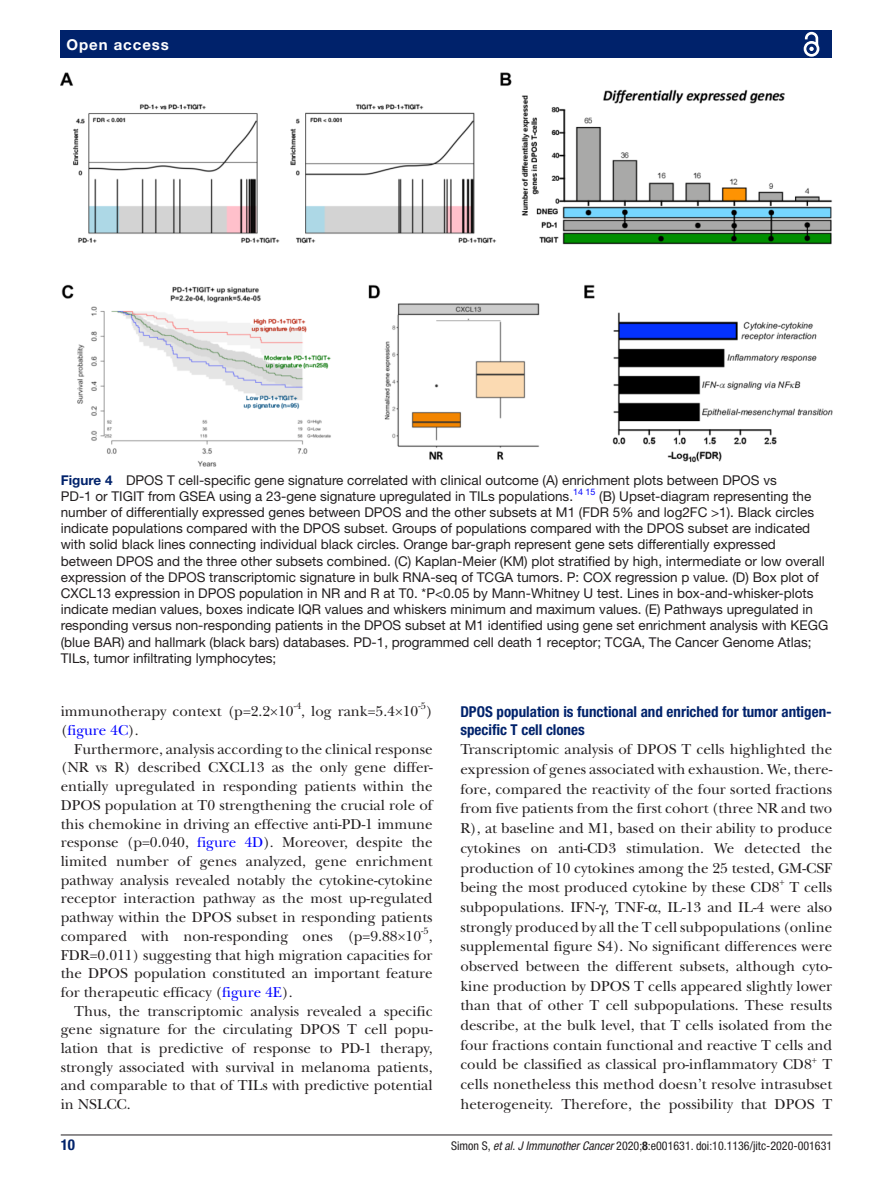
<style>
.page{position:relative;width:893px;height:1191px;background:#fff}
.page>*{position:absolute;margin:0;border:0;box-sizing:border-box;transform-origin:0 0}
.t1{font:15px/19.6px "New Baskerville";color:#231f20;text-align:justify}
.t2{font:700 condensed 15px/18px "Helvetica Neue LT Std";color:#00226b}
.t3{font:15px "New Baskerville";color:#00f}
.t4{font:700 15px "Helvetica Neue LT Std";letter-spacing:.065em;color:#fff}
.t5{font:13.5px/16.2px "Helvetica Neue LT Std";color:#231f20}
.t6{font:condensed 12px "Helvetica Neue LT Std";color:#231f20}
.t7{font:9.9px "New Baskerville";color:#231f20}
.s1{font-weight:700;color:#00226b}
.s2{color:#231f20}
.s3{color:#00f}
.s4{font-style:italic}
.s5{font-weight:700}
</style>
<div class="page">
<hr style="left:61px;top:1134px;width:771px;height:1px;background:#231f20">
<div style="left:61px;top:31px;width:771px;height:27px;background:#00226b"></div>
<svg style="left:803px;top:31px;width:17px;height:26px"></svg>
<img style="left:61px;top:73px;width:771px;height:394px">
<p class="t4" style="left:66px;top:35px;width:104px">Open access</p>
<p class="t5" style="left:61px;top:471px;width:769px"><span class="s1">Figure 4</span> DPOS T cell-specific gene signature correlated with clinical outcome (A) enrichment plots between DPOS vs<br>PD-1 or TIGIT from GSEA using a 23-gene signature upregulated in TILs populations.<sup>14</sup> <sup>15</sup> (B) Upset-diagram representing the number of differentially expressed genes between DPOS and the other subsets at M1 (FDR 5% and log2FC &gt;1). Black circles indicate populations compared with the DPOS subset. Groups of populations compared with the DPOS subset are indicated with solid black lines connecting individual black circles. Orange bar-graph represent gene sets differentially expressed between DPOS and the three other subsets combined. (C) Kaplan-Meier (KM) plot stratified by high, intermediate or low overall expression of the DPOS transcriptomic signature in bulk RNA-seq of TCGA tumors. P: COX regression p value. (D) Box plot of CXCL13 expression in DPOS population in NR and R at T0. *P&lt;0.05 by Mann-Whitney U test. Lines in box-and-whisker-plots indicate median values, boxes indicate IQR values and whiskers minimum and maximum values. (E) Pathways upregulated in responding versus non-responding patients in the DPOS subset at M1 identified using gene set enrichment analysis with KEGG (blue BAR) and hallmark (black bars) databases. PD-1, programmed cell death 1 receptor; TCGA, The Cancer Genome Atlas; TILs, tumor infiltrating lymphocytes;</p>
<p class="t1" style="left:61px;top:701px;width:234px">immunotherapy context (p=2.2×10</p>
<p class="t7" style="left:294px;top:700px;width:9px">-4</p>
<p class="t1" style="left:301px;top:701px;width:119px">, log rank=5.4×10</p>
<p class="t7" style="left:418px;top:700px;width:9px">-5</p>
<p class="t1" style="left:426px;top:701px;width:8px">)</p>
<p class="t3" style="left:61px;top:721px;width:80px"><span class="s2">(</span>figure 4C<span class="s2">).</span></p>
<p class="t1" style="left:74px;top:739px;width:360px">Furthermore, analysis according to the clinical response</p>
<p class="t1" style="left:61px;top:758px;width:373px">(NR vs R) described CXCL13 as the only gene differ-</p>
<p class="t1" style="left:61px;top:776px;width:373px">entially upregulated in responding patients within the</p>
<p class="t1" style="left:61px;top:795px;width:373px">DPOS population at T0 strengthening the crucial role of</p>
<p class="t1" style="left:61px;top:814px;width:373px">this chemokine in driving an effective anti-PD-1 immune</p>
<p class="t1" style="left:61px;top:832px;width:373px">response (p=0.040, <span class="s3">figure 4D</span>). Moreover, despite the</p>
<p class="t1" style="left:61px;top:851px;width:373px">limited number of genes analyzed, gene enrichment</p>
<p class="t1" style="left:61px;top:870px;width:373px">pathway analysis revealed notably the cytokine-cytokine</p>
<p class="t1" style="left:61px;top:888px;width:373px">receptor interaction pathway as the most up-regulated</p>
<p class="t1" style="left:61px;top:907px;width:373px">pathway within the DPOS subset in responding patients</p>
<p class="t1" style="left:61px;top:926px;width:373px">compared with non-responding ones (p=9.88×10<sup>-5</sup>,</p>
<p class="t1" style="left:61px;top:945px;width:373px">FDR=0.011) suggesting that high migration capacities for</p>
<p class="t1" style="left:61px;top:963px;width:373px">the DPOS population constituted an important feature</p>
<p class="t1" style="left:61px;top:982px;width:233px">for therapeutic efficacy (<span class="s3">figure 4E</span>).</p>
<p class="t1" style="left:74px;top:1001px;width:360px">Thus, the transcriptomic analysis revealed a specific</p>
<p class="t1" style="left:61px;top:1019px;width:373px">gene signature for the circulating DPOS T cell popu-</p>
<p class="t1" style="left:61px;top:1038px;width:373px">lation that is predictive of response to PD-1 therapy,</p>
<p class="t1" style="left:61px;top:1057px;width:373px">strongly associated with survival in melanoma patients,</p>
<p class="t1" style="left:61px;top:1075px;width:373px">and comparable to that of TILs with predictive potential</p>
<p class="t1" style="left:61px;top:1094px;width:71px">in NSLCC.</p>
<p class="t2" style="left:460px;top:702px;width:373px">DPOS population is functional and enriched for tumor antigen&shy;specific T cell clones</p>
<p class="t1" style="left:460px;top:740px;width:373px">Transcriptomic analysis of DPOS T cells highlighted the expression of genes associated with exhaustion. We, there&shy;fore, compared the reactivity of the four sorted fractions from five patients from the first cohort (three NR and two R), at baseline and M1, based on their ability to produce cytokines on anti-CD3 stimulation. We detected the production of 10 cytokines among the 25 tested, GM-CSF being the most produced cytokine by these CD8</p>
<p class="t7" style="left:779px;top:876px;width:7px">+</p>
<p class="t1" style="left:460px;top:877px;width:373px;text-indent:329px">T cells subpopulations. IFN- , TNF- , IL-13 and IL-4 were also strongly produced by all the T cell subpopulations (online supplemental figure S4). No significant differences were observed between the different subsets, although cyto&shy;kine production by DPOS T cells appeared slightly lower than that of other T cell subpopulations. These results describe, at the bulk level, that T cells isolated from the four fractions contain functional and reactive T cells and could be classified as classical pro-inflammatory CD8</p>
<p class="t7" style="left:812px;top:1053px;width:7px">+</p>
<p class="t1" style="left:460px;top:1054px;width:373px;text-indent:362px">T cells nonetheless this method doesn’t resolve intrasubset heterogeneity. Therefore, the possibility that DPOS T</p>
<p class="t2" style="left:61px;top:1135px;width:16px">10</p>
<p class="t6" style="left:451px;top:1138px;width:383px">Simon S, <span class="s4">et al</span>. <span class="s4">J Immunother Cancer</span> 2020;<span class="s5">8</span>:e001631. doi:10.1136/jitc-2020-001631</p>
</div>
